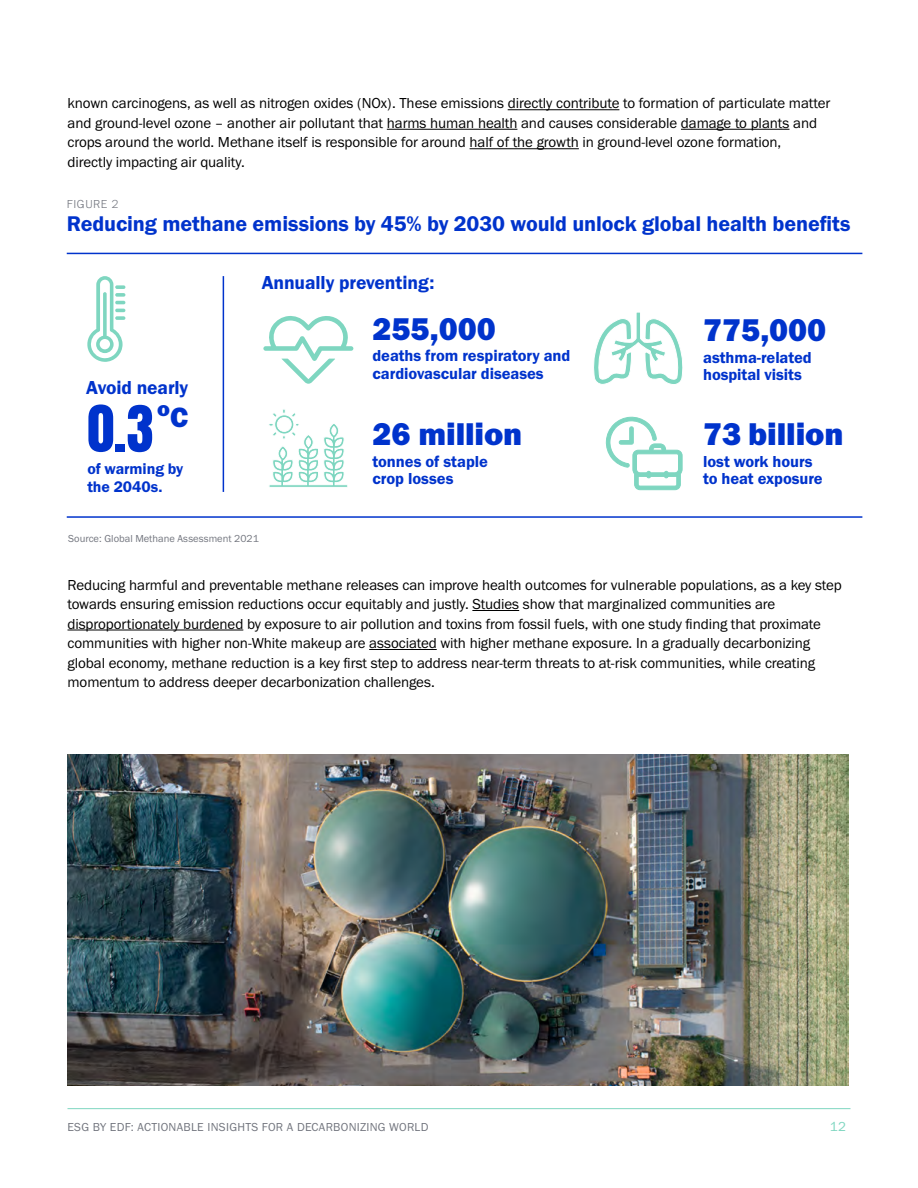
<style>
.page{position:relative;width:918px;height:1188px;background:#fff}
.page>*{position:absolute;margin:0;border:0;box-sizing:border-box;transform-origin:0 0}
.t1{font:54.45px "Anton";color:#03c}
.t2{font:32.55px "Franklin Gothic URW Hea";letter-spacing:-.005em;color:#03c}
.t3{font:22.05px "Franklin Gothic URW Dem";letter-spacing:-.005em;color:#03c}
.t4{font:21.75px "Franklin Gothic URW Hea";color:#03c}
.t5{font:19.5px "Franklin Gothic URW Dem";letter-spacing:-.005em;color:#03c}
.t6{font:16.5px/17.4px "Franklin Gothic URW Dem";letter-spacing:-.005em;color:#03c}
.t7{font:15.9px/18.3px "Franklin Gothic URW Dem";letter-spacing:-.005em;color:#03c}
.t8{font:15px/19.5px "Franklin Gothic URW Boo";letter-spacing:-.005em;color:#000}
.t9{font:13.5px "Franklin Gothic URW Boo";color:#7ed6c0}
.t10{font:12px "Franklin Gothic URW Boo";letter-spacing:.025em;color:#72757e}
.t11{font:300 12px "Franklin Gothic URW";letter-spacing:.05em;color:#72757e}
.t12{font:10.5px "Franklin Gothic URW Boo";color:#72757e}
.s1{font-size:28.95px}
</style>
<div class="page">
<hr style="left:68px;top:1108px;width:782px;height:1px;background:#7ed6c0">
<hr style="left:508px;top:109px;width:111px;height:1px;background:#000">
<hr style="left:387px;top:129px;width:130px;height:1px;background:#000">
<hr style="left:681px;top:129px;width:108px;height:1px;background:#000">
<hr style="left:470px;top:148px;width:109px;height:1px;background:#000">
<svg style="left:87px;top:276px;width:38px;height:86px"></svg>
<svg style="left:115px;top:316px;width:10px;height:4px"></svg>
<svg style="left:263px;top:316px;width:91px;height:68px"></svg>
<svg style="left:269px;top:409px;width:79px;height:78px"></svg>
<svg style="left:594px;top:312px;width:89px;height:72px"></svg>
<svg style="left:605px;top:417px;width:78px;height:73px"></svg>
<hr style="left:472px;top:610px;width:47px;height:1px;background:#000">
<hr style="left:68px;top:630px;width:175px;height:1px;background:#000">
<hr style="left:369px;top:649px;width:68px;height:1px;background:#000">
<hr style="left:223px;top:276px;width:1px;height:216px;background:#03c">
<hr style="left:67px;top:253px;width:795px;height:1px;background:#03c">
<hr style="left:67px;top:516px;width:795px;height:2px;background:#03c">
<img style="left:68px;top:754px;width:781px;height:332px">
<p class="t8" style="left:68px;top:93px;width:765px">known carcinogens, as well as nitrogen oxides (NOx). These emissions directly contribute to formation of particulate matter and ground-level ozone – another air pollutant that harms human health and causes considerable damage to plants and crops around the world. Methane itself is responsible for around half of the growth in ground-level ozone formation,<br>directly impacting air quality.</p>
<p class="t11" style="left:67px;top:196px;width:53px">FIGURE 2</p>
<h3 class="t3" style="left:67px;top:210px;width:785px">Reducing methane emissions by 45% by 2030 would unlock global health benefits</h3>
<h3 class="t5" style="left:86px;top:375px;width:104px">Avoid nearly</h3>
<h1 class="t1" style="left:87px;top:401px;width:68px">0.3</h1>
<h3 class="t4" style="left:157px;top:395px;width:33px">o<span class="s1">C</span></h3>
<p class="t7" style="left:87px;top:459px;width:98px">of warming by the 2040s.</p>
<h3 class="t5" style="left:262px;top:271px;width:174px">Annually preventing:</h3>
<h2 class="t2" style="left:373px;top:308px;width:125px">255,000</h2>
<p class="t6" style="left:373px;top:347px;width:199px">deaths from respiratory and cardiovascular diseases</p>
<h2 class="t2" style="left:373px;top:413px;width:151px">26 million</h2>
<p class="t6" style="left:373px;top:452px;width:117px">tonnes of staple crop losses</p>
<p class="t12" style="left:68px;top:532px;width:192px">Source: Global Methane Assessment 2021</p>
<h2 class="t2" style="left:703px;top:309px;width:125px">775,000</h2>
<p class="t6" style="left:703px;top:348px;width:110px">asthma-related hospital visits</p>
<h2 class="t2" style="left:703px;top:413px;width:142px">73 billion</h2>
<p class="t6" style="left:703px;top:452px;width:121px">lost work hours to heat exposure</p>
<p class="t8" style="left:68px;top:574px;width:776px">Reducing harmful and preventable methane releases can improve health outcomes for vulnerable populations, as a key step towards ensuring emission reductions occur equitably and justly. Studies show that marginalized communities are disproportionately burdened by exposure to air pollution and toxins from fossil fuels, with one study finding that proximate communities with higher non-White makeup are associated with higher methane exposure. In a gradually decarbonizing global economy, methane reduction is a key first step to address near-term threats to at-risk communities, while creating momentum to address deeper decarbonization challenges.</p>
<p class="t10" style="left:68px;top:1120px;width:363px">ESG BY EDF: ACTIONABLE INSIGHTS FOR A DECARBONIZING WORLD</p>
<p class="t9" style="left:830px;top:1118px;width:18px">12</p>
</div>
